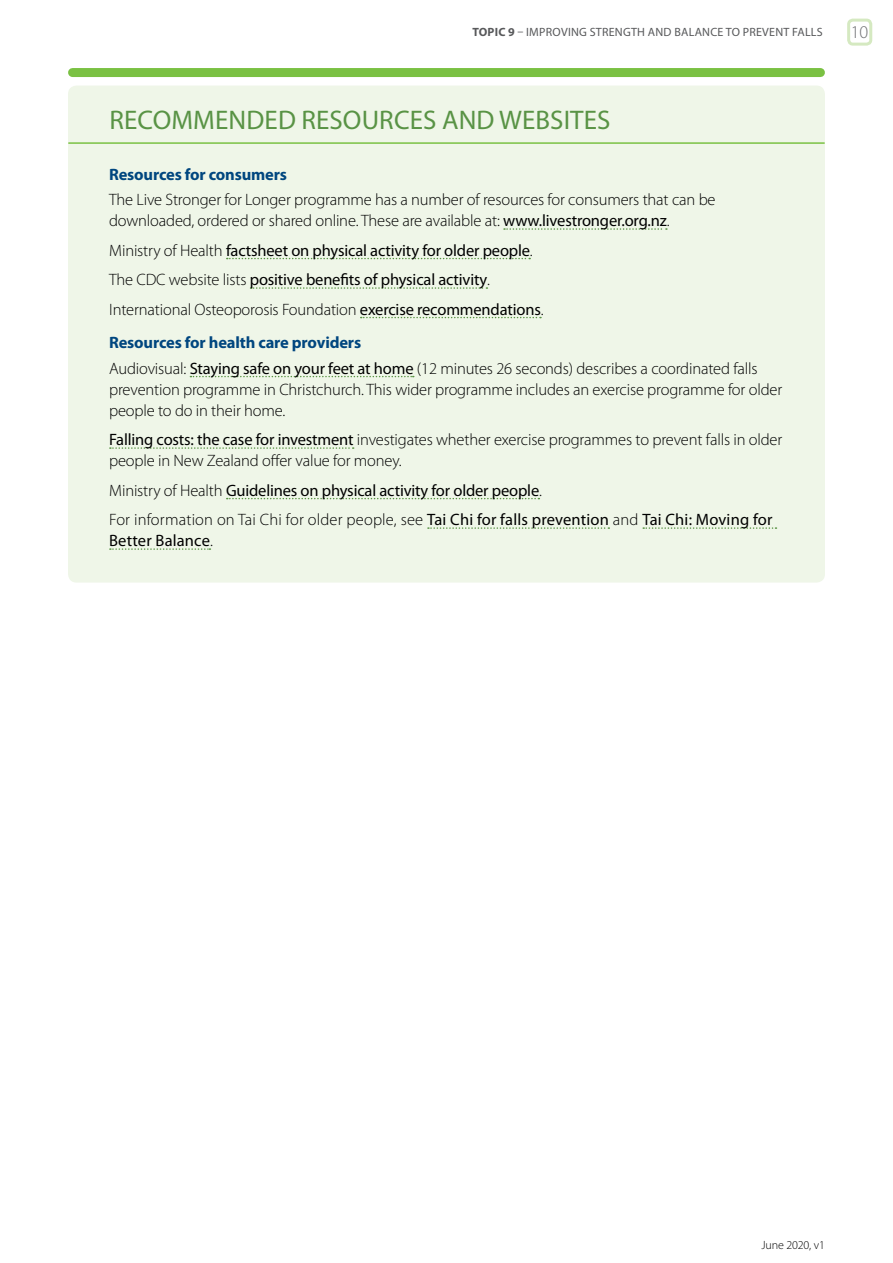
<style>
.page{position:relative;width:893px;height:1263px;background:#fff}
.page>*{position:absolute;margin:0;border:0;box-sizing:border-box;transform-origin:0 0}
.t1{font:27px "Myriad Pro";letter-spacing:.005em;color:#599345}
.t2{font:300 18px "Myriad Pro";color:#6d6e71}
.t3{font:300 16.5px/21px "Myriad Pro";letter-spacing:-.01em;color:#000}
.t4{font:16.5px/29.5px "Myriad Pro";letter-spacing:-.01em;color:#000}
.t5{font:700 16.5px "Myriad Pro";letter-spacing:-.01em;color:#00467f}
.t6{font:16.5px "Myriad Pro";letter-spacing:.01em;color:#000}
.t7{font:12px "Myriad Pro";letter-spacing:.02em;color:#58595b}
.t8{font:300 12px "Myriad Pro";letter-spacing:-.01em;color:#000}
.s1{font-weight:700}
.s2{font-weight:400}
.s3{font-weight:300}
.s4{font-weight:700;color:#00467f}
</style>
<div class="page">
<div style="left:847px;top:19px;width:25px;height:27px;border:3px solid #d5e9c1;border-radius:4px"></div>
<div style="left:73px;top:68px;width:747px;height:9px;background:#7ac143"></div>
<div style="left:68px;top:86px;width:757px;height:497px;background:#eff6e8;border-radius:9px"></div>
<hr style="left:69px;top:142px;width:755px;height:2px;background:#7ac143">
<svg style="left:504px;top:228px;width:163px;height:2px"></svg>
<svg style="left:227px;top:258px;width:303px;height:1px"></svg>
<svg style="left:251px;top:287px;width:236px;height:2px"></svg>
<svg style="left:361px;top:317px;width:180px;height:1px"></svg>
<svg style="left:190px;top:376px;width:224px;height:1px"></svg>
<svg style="left:110px;top:447px;width:244px;height:2px"></svg>
<svg style="left:227px;top:498px;width:312px;height:1px"></svg>
<svg style="left:428px;top:527px;width:181px;height:2px"></svg>
<svg style="left:643px;top:527px;width:133px;height:2px"></svg>
<svg style="left:110px;top:548px;width:100px;height:2px"></svg>
<p class="t7" style="left:472px;top:24px;width:352px"><span class="s1">TOPIC 9</span> – IMPROVING STRENGTH AND BALANCE TO PREVENT FALLS</p>
<p class="t2" style="left:851px;top:21px;width:19px">10</p>
<h1 class="t1" style="left:109px;top:103px;width:503px">RECOMMENDED RESOURCES AND WEBSITES</h1>
<p class="t5" style="left:109px;top:163px;width:179px">Resources for consumers</p>
<p class="t3" style="left:109px;top:189px;width:608px">The Live Stronger for Longer programme has a number of resources for consumers that can be downloaded, ordered or shared online. These are available at: <span class="s2">www.livestronger.org.nz</span>.</p>
<p class="t4" style="left:109px;top:235px;width:436px"><span class="s3">Ministry of Health</span> factsheet on physical activity for older people<span class="s3">.<br>The CDC website lists</span> positive benefits of physical activity<span class="s3">.<br>International Osteoporosis Foundation</span> exercise recommendations<span class="s3">.</span></p>
<p class="t3" style="left:109px;top:330px;width:650px;line-height:25.2px"><span class="s4">Resources for health care providers<br></span>Audiovisual: <span class="s2">Staying safe on your feet at home</span> (12 minutes 26 seconds) describes a coordinated falls</p>
<p class="t3" style="left:109px;top:378px;width:675px">prevention programme in Christchurch. This wider programme includes an exercise programme for older people to do in their home.</p>
<p class="t3" style="left:109px;top:429px;width:675px"><span class="s2">Falling costs: the case for investment</span> investigates whether exercise programmes to prevent falls in older people in New Zealand offer value for money.</p>
<p class="t4" style="left:109px;top:475px;width:665px"><span class="s3">Ministry of Health</span> Guidelines on physical activity for older people<span class="s3">.<br>For information on Tai Chi for older people, see</span> Tai Chi for falls prevention <span class="s3">and</span> Tai Chi: Moving for</p>
<p class="t6" style="left:109px;top:530px;width:105px">Better Balance<span class="s3">.</span></p>
<p class="t8" style="left:762px;top:1237px;width:65px">June 2020, v1</p>
</div>
